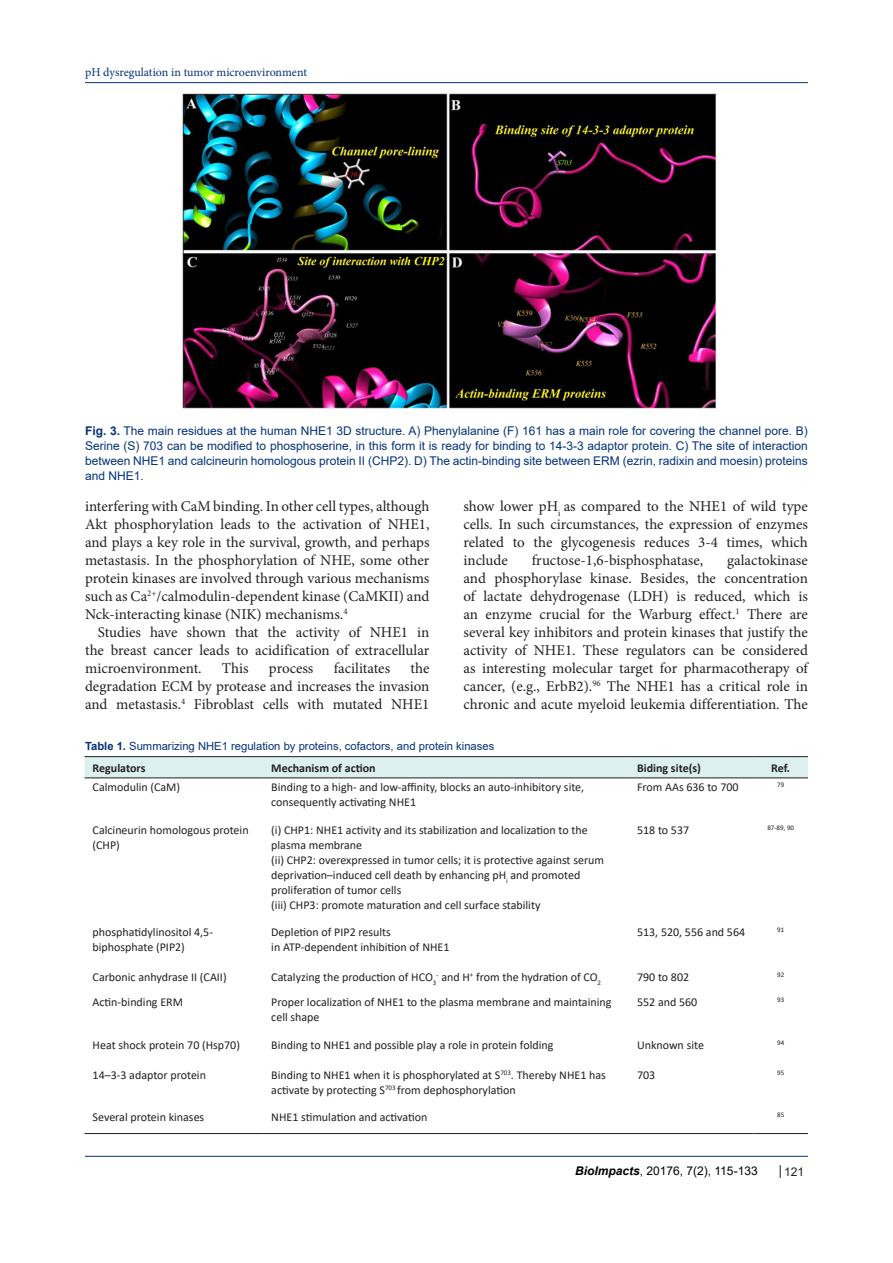
<style>
.page{position:relative;width:893px;height:1263px;background:#fff}
.page>*{position:absolute;margin:0;border:0;box-sizing:border-box;transform-origin:0 0}
.t1{font:15px/18px "Minion Pro";color:#231f20;text-align:justify}
.t2{font:12px/15px "Calibri";color:#231f20}
.t3{font:12px/15px "Arial";color:#053278;text-align:justify}
.t4{font:700 12px "Calibri";color:#231f20}
.t5{font:12px "Minion Pro";color:#053278}
.t6{font:12px "Arial";color:#000}
.t7{font:12px "Arial";color:#231f20}
.t8{font:11.25px "Arial";color:#053278}
.t9{font:7.05px "Calibri";color:#231f20}
.s1{font-weight:700}
.s2{font-weight:700;font-style:italic}
.s3{color:#150000}
</style>
<div class="page">
<hr style="left:85px;top:82px;width:723px;height:1px;background:#053278">
<hr style="left:85px;top:1156px;width:723px;height:1px;background:#053278">
<svg style="left:780px;top:1165px;width:1px;height:13px"></svg>
<img style="left:182px;top:93px;width:535px;height:317px">
<div style="left:85px;top:757px;width:723px;height:20px;background:#dcf0f0"></div>
<hr style="left:85px;top:756px;width:178px;height:1px;background:#231f20">
<hr style="left:263px;top:756px;width:366px;height:1px;background:#231f20">
<hr style="left:629px;top:756px;width:124px;height:1px;background:#231f20">
<hr style="left:753px;top:756px;width:55px;height:1px;background:#231f20">
<hr style="left:85px;top:777px;width:178px;height:1px;background:#231f20">
<hr style="left:263px;top:777px;width:366px;height:1px;background:#231f20">
<hr style="left:629px;top:777px;width:124px;height:1px;background:#231f20">
<hr style="left:753px;top:777px;width:55px;height:1px;background:#231f20">
<hr style="left:85px;top:1133px;width:178px;height:1px;background:#231f20">
<hr style="left:263px;top:1133px;width:366px;height:1px;background:#231f20">
<hr style="left:629px;top:1133px;width:124px;height:1px;background:#231f20">
<hr style="left:753px;top:1133px;width:55px;height:1px;background:#231f20">
<p class="t5" style="left:85px;top:64px;width:224px">pH dysregulation in tumor microenvironment</p>
<p class="t3" style="left:85px;top:423px;width:724px"><span class="s1">Fig. 3.</span> The main residues at the human NHE1 3D structure. A) Phenylalanine (F) 161 has a main role for covering the channel pore. B)<br>Serine (S) 703 can be modified to phosphoserine, in this form it is ready for binding to 14-3-3 adaptor protein. C) The site of interaction between NHE1 and calcineurin homologous protein II (CHP2). D) The actin-binding site between ERM (ezrin, radixin and moesin) proteins and NHE1.</p>
<p class="t1" style="left:85px;top:497px;width:346px">interfering with CaM binding. In other cell types, although Akt phosphorylation leads to the activation of NHE1, and plays a key role in the survival, growth, and perhaps metastasis. In the phosphorylation of NHE, some other protein kinases are involved through various mechanisms such as Ca<sup>2+</sup>/calmodulin-dependent kinase (CaMKII) and Nck-interacting kinase (NIK) mechanisms.<sup>4</sup></p>
<p class="t1" style="left:85px;top:623px;width:346px;text-indent:13px">Studies have shown that the activity of NHE1 in the breast cancer leads to acidification of extracellular microenvironment.</p>
<p class="t1" style="left:85px;top:659px;width:346px;text-indent:325px">the degradation ECM by protease and increases the invasion and metastasis.<sup>4</sup> Fibroblast cells with mutated NHE1</p>
<p class="t1" style="left:222px;top:659px;width:28px">This</p>
<p class="t1" style="left:269px;top:659px;width:46px">process</p>
<p class="t1" style="left:334px;top:659px;width:58px">facilitates</p>
<p class="t1" style="left:463px;top:497px;width:346px">show lower pH<sub>i</sub> as compared to the NHE1 of wild type cells. In such circumstances, the expression of enzymes related to the glycogenesis reduces 3-4 times, which include</p>
<p class="t1" style="left:463px;top:551px;width:346px;text-indent:264px">galactokinase and phosphorylase kinase. Besides, the concentration of lactate dehydrogenase (LDH) is reduced, which is an enzyme crucial for the Warburg effect.<sup>1</sup> There are several key inhibitors and protein kinases that justify the activity of NHE1. These regulators can be considered as interesting molecular target for pharmacotherapy of cancer, (e.g., ErbB2).<sup>96</sup> The NHE1 has a critical role in chronic and acute myeloid leukemia differentiation. The</p>
<p class="t1" style="left:532px;top:551px;width:173px">fructose‑1,6‑bisphosphatase,</p>
<p class="t8" style="left:85px;top:738px;width:411px"><span class="s1">Table 1.</span> Summarizing NHE1 regulation by proteins, cofactors, and protein kinases</p>
<p class="t4" style="left:93px;top:759px;width:54px">Regulators</p>
<p class="t4" style="left:271px;top:759px;width:106px">Mechanism of action</p>
<p class="t4" style="left:637px;top:759px;width:65px">Biding site(s)</p>
<p class="t4" style="left:771px;top:759px;width:20px">Ref.</p>
<p class="t2" style="left:93px;top:779px;width:89px">Calmodulin (CaM)</p>
<p class="t2" style="left:271px;top:779px;width:314px">Binding to a high- and low-affinity, blocks an auto-inhibitory site, consequently activating NHE1</p>
<p class="t2" style="left:637px;top:779px;width:103px">From AAs 636 to 700</p>
<p class="t9" style="left:777px;top:780px;width:9px">79</p>
<p class="t2" style="left:93px;top:822px;width:158px">Calcineurin homologous protein (CHP)</p>
<p class="t2" style="left:271px;top:822px;width:318px">(i) CHP1: NHE1 activity and its stabilization and localization to the plasma membrane</p>
<p class="t2" style="left:271px;top:852px;width:334px">(ii) CHP2: overexpressed in tumor cells; it is protective against serum deprivation–induced cell death by enhancing pH<sub>i</sub> and promoted proliferation of tumor cells</p>
<p class="t2" style="left:271px;top:897px;width:271px">(iii) CHP3: promote maturation and cell surface stability</p>
<p class="t2" style="left:637px;top:822px;width:54px">518 to 537</p>
<p class="t9" style="left:767px;top:822px;width:28px">87-89, 90</p>
<p class="t2" style="left:93px;top:924px;width:122px">phosphatidylinositol 4,5-</p>
<p class="t2" style="left:93px;top:939px;width:94px">biphosphate (PIP2)</p>
<p class="t2" style="left:271px;top:924px;width:121px">Depletion of PIP2 results</p>
<p class="t2" style="left:271px;top:939px;width:180px">in ATP-dependent inhibition of NHE1</p>
<p class="t2" style="left:637px;top:924px;width:110px">513, 520, 556 and 564</p>
<p class="t9" style="left:777px;top:924px;width:9px">91</p>
<p class="t2" style="left:93px;top:969px;width:136px">Carbonic anhydrase II (CAII)</p>
<p class="t2" style="left:271px;top:969px;width:331px">Catalyzing the production of HCO<sub>3</sub><sup>-</sup> and H<sup>+</sup> from the hydration of CO<sub>2</sub></p>
<p class="t2" style="left:637px;top:969px;width:54px">790 to 802</p>
<p class="t9" style="left:777px;top:970px;width:9px">92</p>
<p class="t2" style="left:93px;top:995px;width:92px">Actin-binding ERM</p>
<p class="t2" style="left:271px;top:995px;width:342px">Proper localization of NHE1 to the plasma membrane and maintaining cell shape</p>
<p class="t2" style="left:637px;top:995px;width:62px">552 and 560</p>
<p class="t9" style="left:777px;top:995px;width:9px">93</p>
<p class="t2" style="left:93px;top:1037px;width:149px">Heat shock protein 70 (Hsp70)</p>
<p class="t2" style="left:271px;top:1037px;width:284px">Binding to NHE1 and possible play a role in protein folding</p>
<p class="t2" style="left:637px;top:1037px;width:68px">Unknown site</p>
<p class="t9" style="left:777px;top:1038px;width:9px">94</p>
<p class="t2" style="left:93px;top:1067px;width:115px">14–3-3 adaptor protein</p>
<p class="t2" style="left:271px;top:1067px;width:336px">Binding to NHE1 when it is phosphorylated at S<sup>703</sup>. Thereby NHE1 has activate by protecting S<sup>703</sup> from dephosphorylation</p>
<p class="t2" style="left:637px;top:1067px;width:20px">703</p>
<p class="t9" style="left:777px;top:1067px;width:9px">95</p>
<p class="t2" style="left:93px;top:1109px;width:113px">Several protein kinases</p>
<p class="t2" style="left:271px;top:1109px;width:158px">NHE1 stimulation and activation</p>
<p class="t9" style="left:777px;top:1110px;width:9px">85</p>
<p class="t6" style="left:575px;top:1163px;width:184px"><span class="s2">BioImpacts</span><span class="s3">,</span> 20176, 7(2), 115-133</p>
<p class="t7" style="left:784px;top:1164px;width:22px">121</p>
</div>
